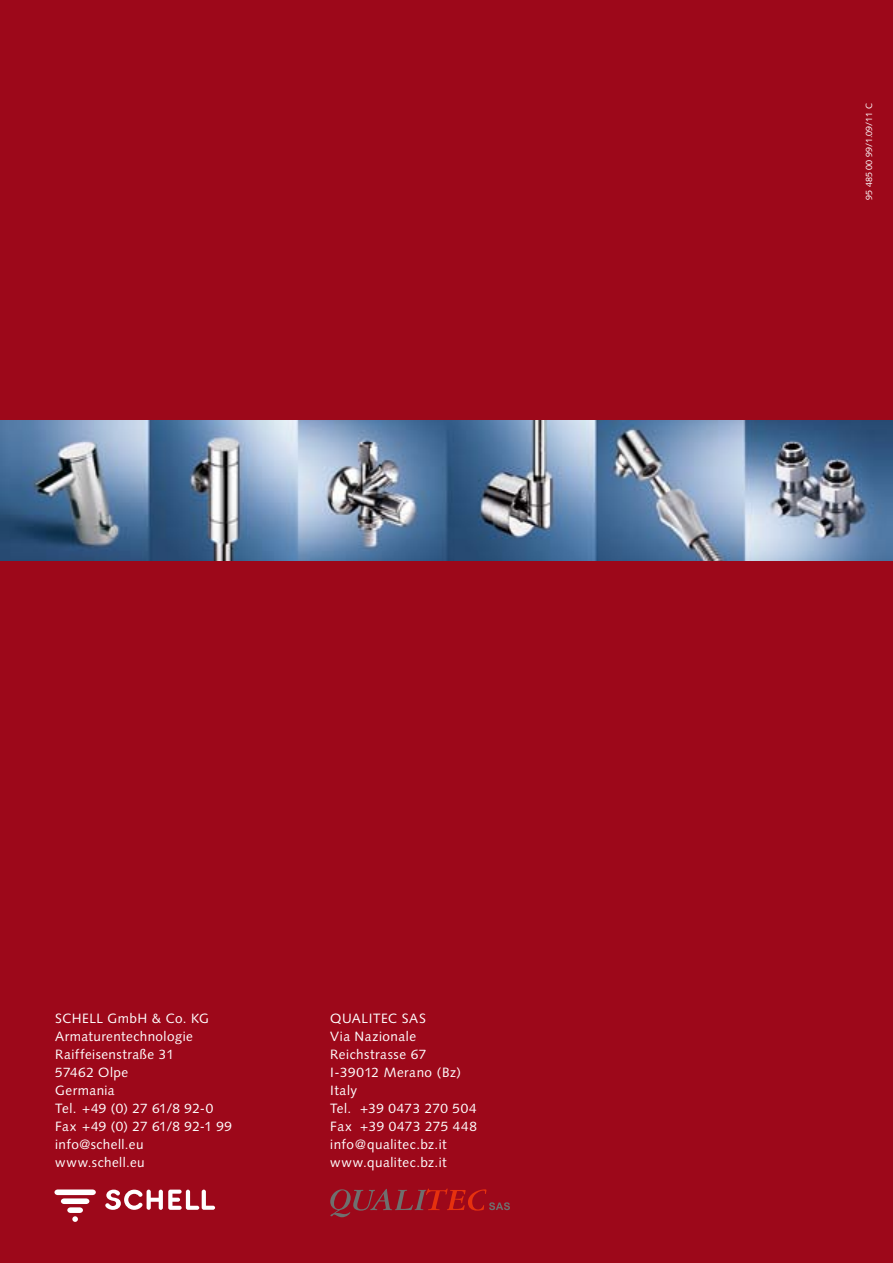
<style>
.page{position:relative;width:893px;height:1263px;background:#9d081a}
.page>*{position:absolute;margin:0;border:0;box-sizing:border-box;transform-origin:0 0}
.t1{font:13.5px/18px "Syntax CE";letter-spacing:.03em;color:#fff}
.t2{font:13.5px/18px "Syntax";letter-spacing:.035em;color:#fff}
.t3{font:9px "Syntax";color:#fff}
</style>
<div class="page">
<svg style="left:54px;top:1189px;width:42px;height:33px"></svg>
<svg style="left:105px;top:1189px;width:110px;height:21px"></svg>
<svg style="left:330px;top:1188px;width:180px;height:29px"></svg>
<img style="left:0;top:421px;width:893px;height:140px">
<p class="t1" style="left:55px;top:1009px;width:178px">SCHELL GmbH &amp; Co. KG<br>Armaturentechnologie<br>Raiffeisenstraße 31<br>57462 Olpe<br>Germania<br>Tel. +49 (0) 27 61/8 92-0<br>Fax +49 (0) 27 61/8 92-1 99 info@schell.eu www.schell.eu</p>
<p class="t2" style="left:330px;top:1009px;width:148px">QUALITEC SAS<br>Via Nazionale<br>Reichstrasse 67<br>I-39012 Merano (Bz)<br>Italy<br>Tel. +39 0473 270 504<br>Fax +39 0473 275 448 info@qualitec.bz.it www.qualitec.bz.it</p>
<p class="t3" style="left:864px;top:200px;width:98px;rotate:-90deg">95 485 00 99/1.09/11 C</p>
</div>
